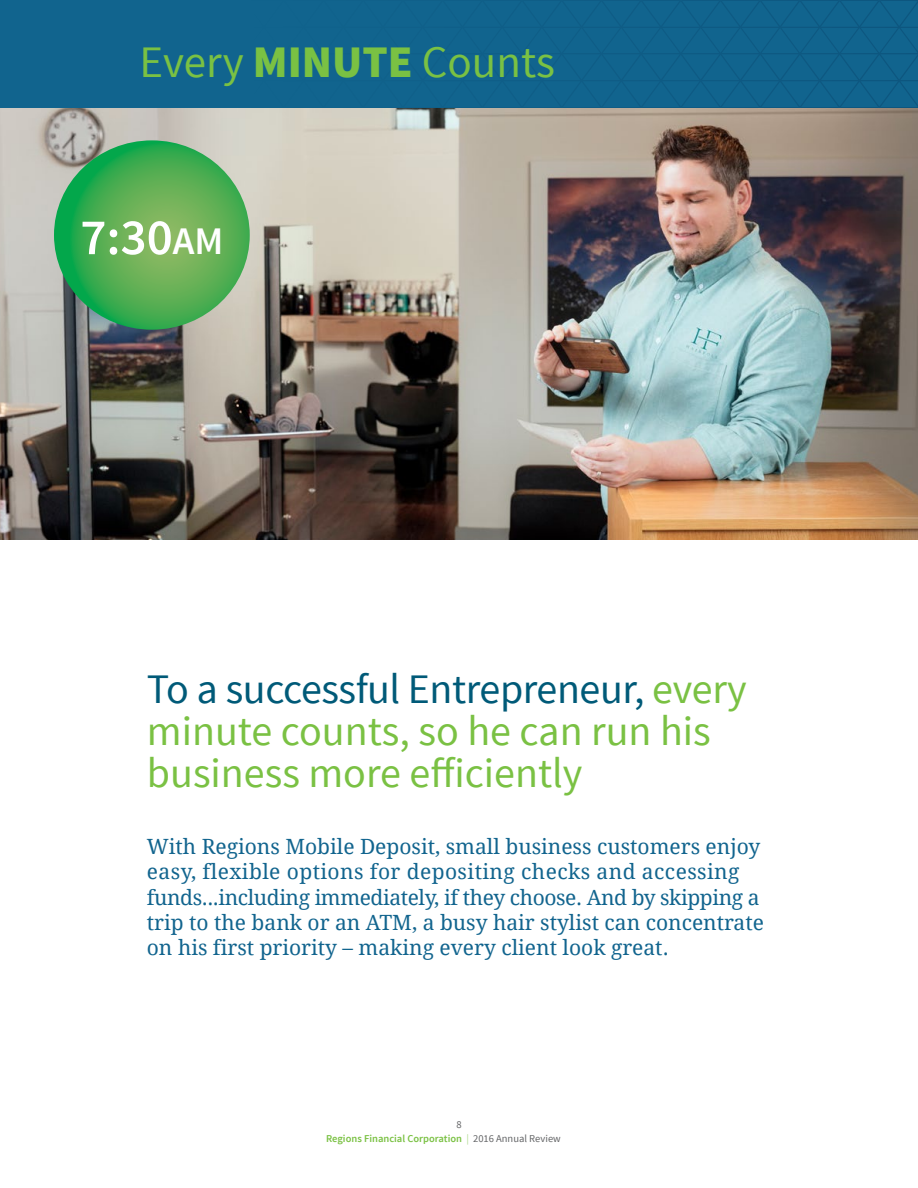
<style>
.page{position:relative;width:918px;height:1188px;background:#fff}
.page>*{position:absolute;margin:0;border:0;box-sizing:border-box;transform-origin:0 0}
.t1{font:600 51px "Source Sans Pro";color:#fff}
.t2{font:45px "Source Sans Pro";color:#7ac143}
.t3{font:42px/42px "Source Sans Pro";color:#7ac143}
.t4{font:21px/25.2px "Droid Serif";color:#11648e}
.t5{font:600 10.5px "Source Sans Pro";color:#7ac143}
.t6{font:10.5px "Source Sans Pro";color:#636466}
.s1{font-weight:900}
.s2{font-size:39px}
.s3{color:#005a78}
.s4{font-weight:400;color:#afda8e}
.s5{font-weight:400;color:#636466}
</style>
<div class="page">
<div style="left:0;top:0;width:918px;height:108px;background:#11648e"></div>
<svg style="left:702px;top:0;width:216px;height:108px"></svg>
<img style="left:0;top:108px;width:918px;height:432px">
<svg style="left:54px;top:140px;width:196px;height:190px;background:#64af66"></svg>
<p class="t2" style="left:139px;top:34px;width:417px">Every <span class="s1">MINUTE</span> Counts</p>
<p class="t1" style="left:80px;top:205px;width:145px">7:30<span class="s2">AM</span></p>
<p class="t3" style="left:147px;top:669px;width:602px"><span class="s3">To a successful Entrepreneur,</span> every minute counts, so he can run his business more efficiently</p>
<p class="t4" style="left:147px;top:834px;width:619px">With Regions Mobile Deposit, small business customers enjoy easy, flexible options for depositing checks and accessing funds...including immediately, if they choose. And by skipping a trip to the bank or an ATM, a busy hair stylist can concentrate on his first priority – making every client look great.</p>
<p class="t6" style="left:456px;top:1118px;width:7px">8</p>
<p class="t5" style="left:326px;top:1132px;width:236px">Regions Financial Corporation <span class="s4">|</span> <span class="s5">2016 Annual Review</span></p>
</div>
